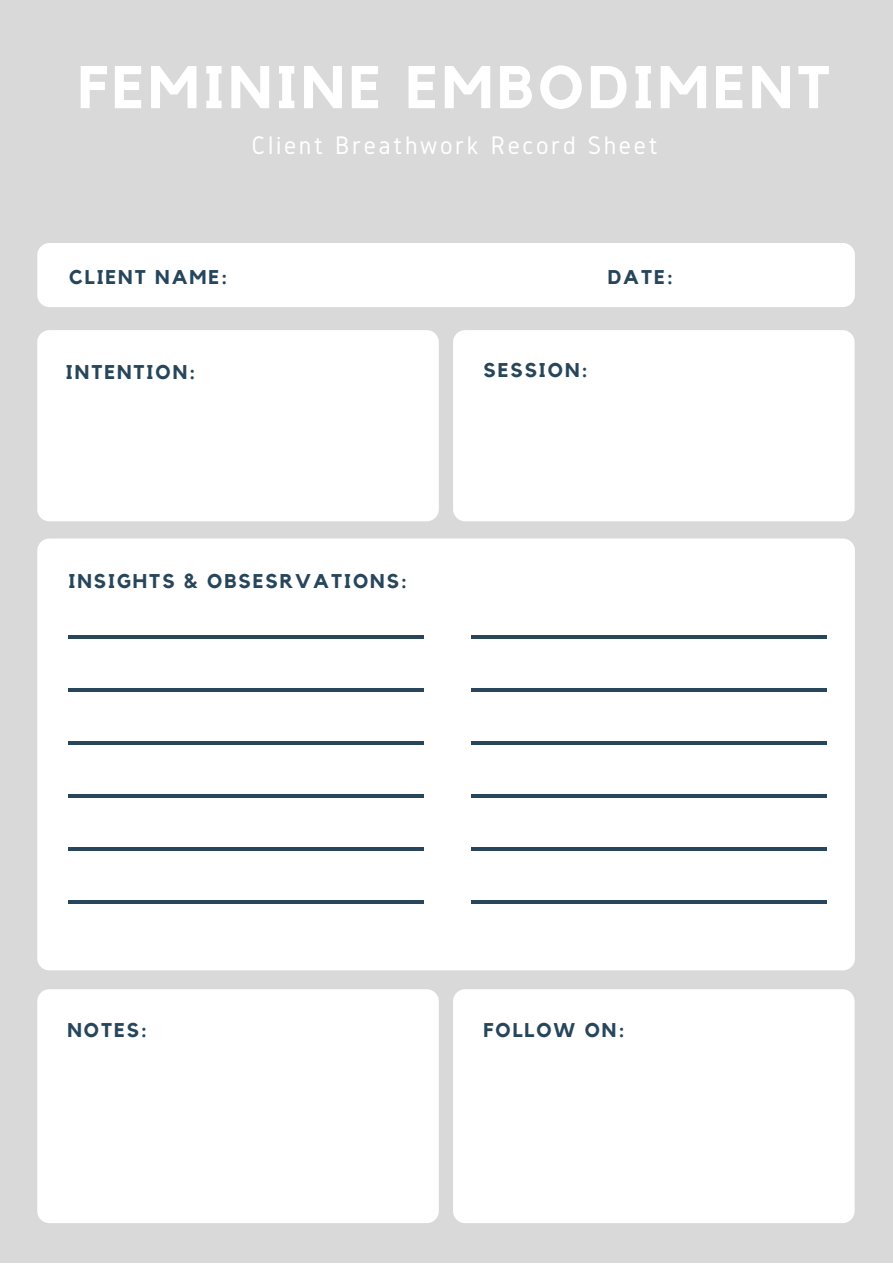
<style>
.page{position:relative;width:893px;height:1264px;background:#fff}
.page>*{position:absolute;margin:0;border:0;box-sizing:border-box;transform-origin:0 0}
.t1{font:700 59.55px "Kollektif";letter-spacing:.07em;color:#fff}
.t2{font:26.4px "Gidole";letter-spacing:.1em;color:#fff}
.t3{font:700 19.8px "Kollektif";letter-spacing:.1em;color:#27465b}
</style>
<div class="page">
<div style="left:0;top:0;width:892px;height:1262px;background:#d9d9d9"></div>
<div style="left:37px;top:243px;width:817px;height:64px;background:#fff;border-radius:12px"></div>
<div style="left:37px;top:330px;width:402px;height:191px;background:#fff;border-radius:12px"></div>
<div style="left:453px;top:330px;width:401px;height:191px;background:#fff;border-radius:12px"></div>
<div style="left:37px;top:538px;width:817px;height:432px;background:#fff;border-radius:12px"></div>
<div style="left:37px;top:989px;width:402px;height:234px;background:#fff;border-radius:12px"></div>
<div style="left:453px;top:989px;width:401px;height:234px;background:#fff;border-radius:12px"></div>
<hr style="left:471px;top:635px;width:355px;height:3px;background:#27465b">
<hr style="left:471px;top:688px;width:355px;height:3px;background:#27465b">
<hr style="left:471px;top:741px;width:355px;height:3px;background:#27465b">
<hr style="left:471px;top:794px;width:355px;height:3px;background:#27465b">
<hr style="left:471px;top:847px;width:355px;height:3px;background:#27465b">
<hr style="left:471px;top:900px;width:355px;height:3px;background:#27465b">
<hr style="left:69px;top:635px;width:355px;height:3px;background:#27465b">
<hr style="left:69px;top:688px;width:355px;height:3px;background:#27465b">
<hr style="left:69px;top:741px;width:355px;height:3px;background:#27465b">
<hr style="left:69px;top:794px;width:355px;height:3px;background:#27465b">
<hr style="left:69px;top:847px;width:355px;height:3px;background:#27465b">
<hr style="left:69px;top:900px;width:355px;height:3px;background:#27465b">
<h1 class="t1" style="left:78px;top:60px;width:753px">FEMININE EMBODIMENT</h1>
<h2 class="t2" style="left:251px;top:130px;width:408px">Client Breathwork Record Sheet</h2>
<p class="t3" style="left:69px;top:268px;width:160px">CLIENT NAME:</p>
<p class="t3" style="left:607px;top:268px;width:67px">DATE:</p>
<p class="t3" style="left:66px;top:363px;width:131px">INTENTION:</p>
<p class="t3" style="left:483px;top:361px;width:105px">SESSION:</p>
<p class="t3" style="left:69px;top:572px;width:340px">INSIGHTS &amp; OBSESRVATIONS:</p>
<p class="t3" style="left:67px;top:1020px;width:81px">NOTES:</p>
<p class="t3" style="left:483px;top:1020px;width:142px">FOLLOW ON:</p>
</div>
